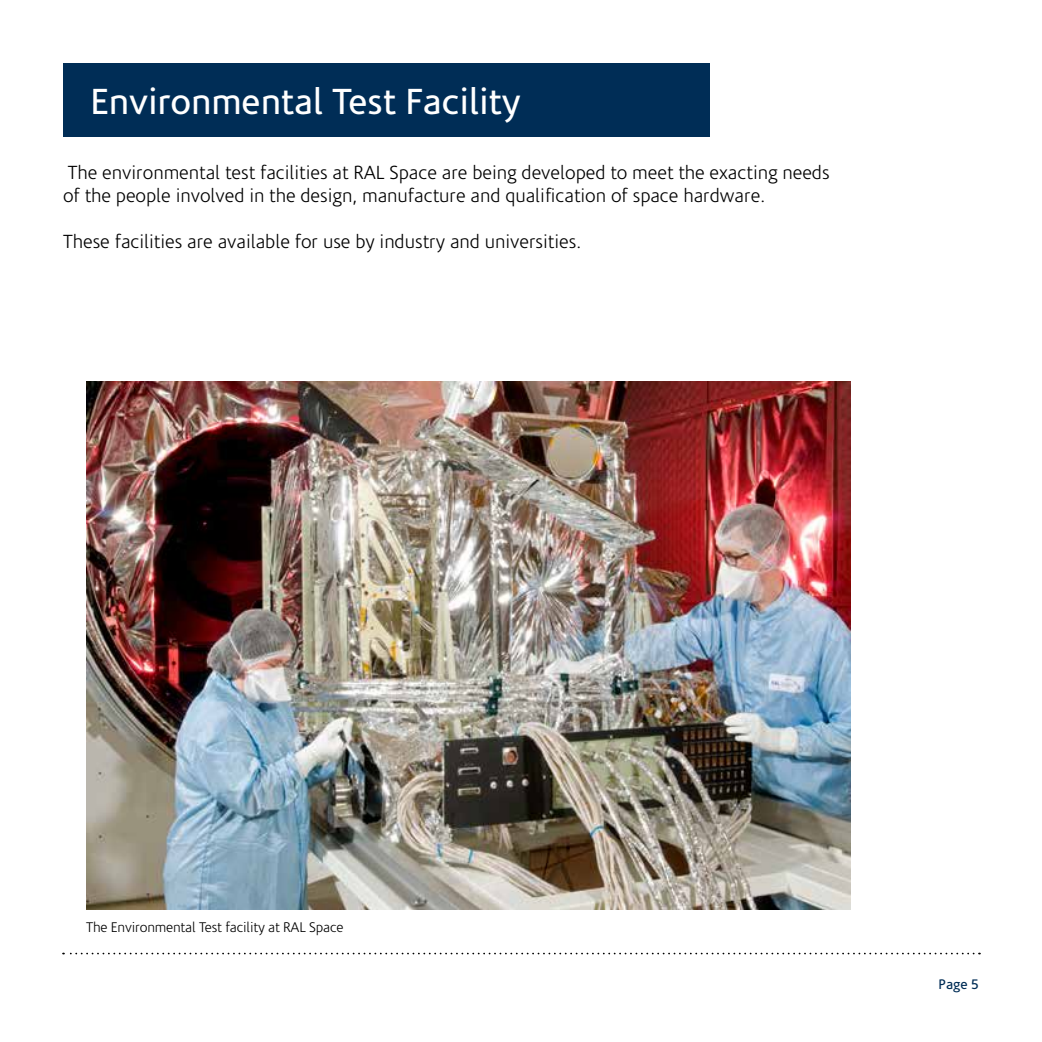
<style>
.page{position:relative;width:1042px;height:1042px;background:#fff}
.page>*{position:absolute;margin:0;border:0;box-sizing:border-box;transform-origin:0 0}
.t1{font:36.75px "Corisande";color:#fff}
.t2{font:300 19.25px/23.1px "Corisande";color:#000}
.t3{font:300 14.17px "Corisande";letter-spacing:-.01em;color:#000}
.t4{font:14px "Corisande";color:#002d56}
</style>
<div class="page">
<div style="left:63px;top:63px;width:646px;height:73px;background:#002d56"></div>
<svg style="left:63px;top:952px;width:910px;height:2px"></svg>
<img style="left:86px;top:381px;width:764px;height:528px">
<p class="t1" style="left:91px;top:81px;width:431px">Environmental Test Facility</p>
<p class="t2" style="left:63px;top:161px;width:768px">The environmental test facilities at RAL Space are being developed to meet the exacting needs of the people involved in the design, manufacture and qualification of space hardware.</p>
<p class="t2" style="left:63px;top:231px;width:520px">These facilities are available for use by industry and universities.</p>
<p class="t3" style="left:86px;top:920px;width:259px">The Environmental Test facility at RAL Space</p>
<p class="t4" style="left:938px;top:977px;width:42px">Page 5</p>
</div>
